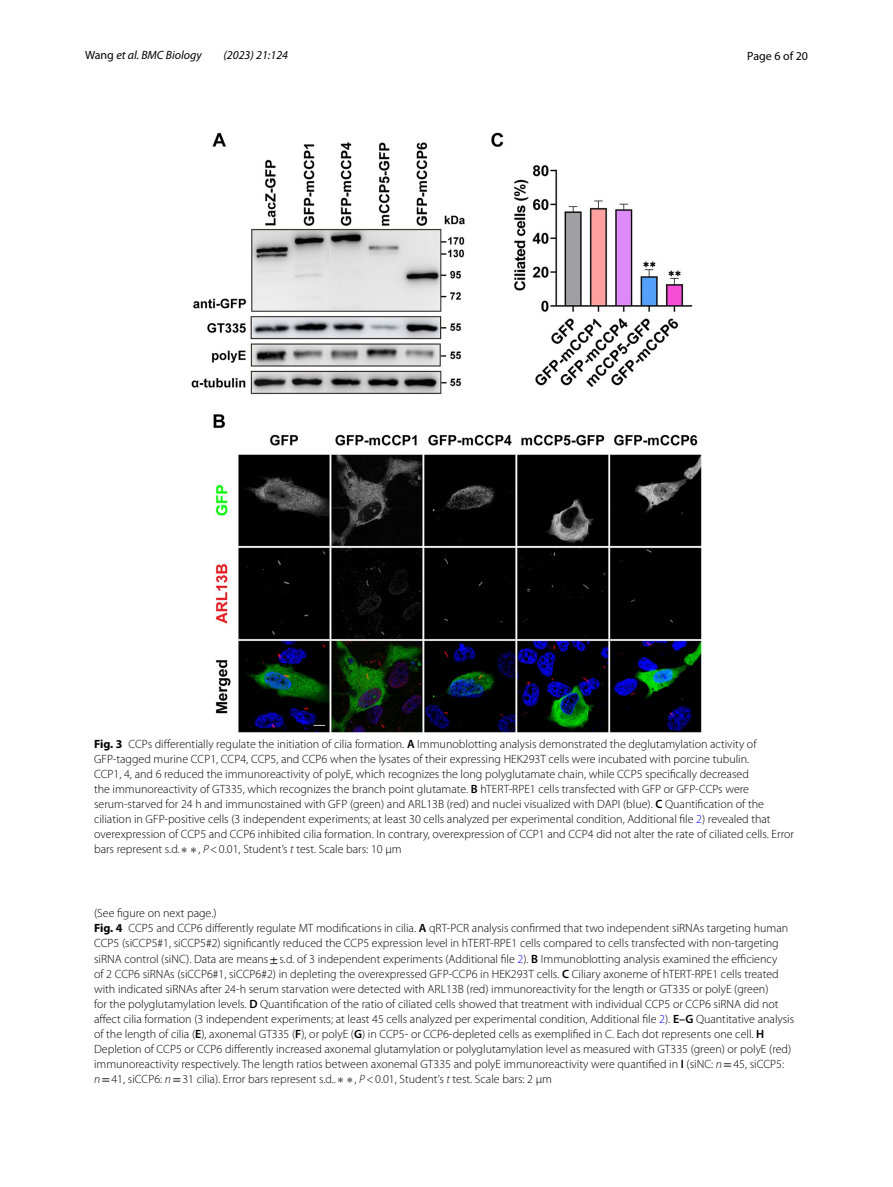
<style>
.page{position:relative;width:893px;height:1187px;background:#fff}
.page>*{position:absolute;margin:0;border:0;box-sizing:border-box;transform-origin:0 0}
.t1{font:300 12px/15px "Myriad Pro";color:#000}
.t2{font:italic 12px "Myriad Pro";color:#000}
.t3{font:12px "Myriad Pro";color:#000}
.s1{font-style:normal}
.s2{font-weight:700}
.s3{font-weight:600}
.s4{color:#00f}
.s5{font-family:"STIX";font-weight:400}
.s6{font-style:italic}
</style>
<div class="page">
<img style="left:191px;top:133px;width:511px;height:599px">
<p class="t2" style="left:85px;top:48px;width:118px"><span class="s1">Wang</span> et al. BMC Biology</p>
<p class="t2" style="left:224px;top:48px;width:66px">(2023) 21:124</p>
<p class="t3" style="left:747px;top:48px;width:62px">Page 6 of 20</p>
<p class="t1" style="left:94px;top:736px;width:701px"><span class="s2">Fig. 3</span> CCPs differentially regulate the initiation of cilia formation. <span class="s3">A</span> Immunoblotting analysis demonstrated the deglutamylation activity of GFP-tagged murine CCP1, CCP4, CCP5, and CCP6 when the lysates of their expressing HEK293T cells were incubated with porcine tubulin.<br>CCP1, 4, and 6 reduced the immunoreactivity of polyE, which recognizes the long polyglutamate chain, while CCP5 specifically decreased<br>the immunoreactivity of GT335, which recognizes the branch point glutamate. <span class="s3">B</span> hTERT-RPE1 cells transfected with GFP or GFP-CCPs were serum-starved for 24 h and immunostained with GFP (green) and ARL13B (red) and nuclei visualized with DAPI (blue). <span class="s3">C</span> Quantification of the ciliation in GFP-positive cells (3 independent experiments; at least 30 cells analyzed per experimental condition, Additional file <span class="s4">2</span>) revealed that overexpression of CCP5 and CCP6 inhibited cilia formation. In contrary, overexpression of CCP1 and CCP4 did not alter the rate of ciliated cells. Error bars represent s.d.<span class="s5">∗ ∗</span>, <span class="s6">P</span>&lt;0.01, Student’s <span class="s6">t</span> test. Scale bars: 10 µm</p>
<p class="t1" style="left:94px;top:906px;width:124px">(See figure on next page.)</p>
<p class="t1" style="left:94px;top:921px;width:702px"><span class="s2">Fig. 4</span> CCP5 and CCP6 differently regulate MT modifications in cilia. <span class="s3">A</span> qRT-PCR analysis confirmed that two independent siRNAs targeting human CCP5 (siCCP5#1, siCCP5#2) significantly reduced the CCP5 expression level in hTERT-RPE1 cells compared to cells transfected with non-targeting siRNA control (siNC). Data are means<span class="s5">±</span>s.d. of 3 independent experiments (Additional file <span class="s4">2</span>). <span class="s3">B</span> Immunoblotting analysis examined the efficiency<br>of 2 CCP6 siRNAs (siCCP6#1, siCCP6#2) in depleting the overexpressed GFP-CCP6 in HEK293T cells. <span class="s3">C</span> Ciliary axoneme of hTERT-RPE1 cells treated with indicated siRNAs after 24-h serum starvation were detected with ARL13B (red) immunoreactivity for the length or GT335 or polyE (green)<br>for the polyglutamylation levels. <span class="s3">D</span> Quantification of the ratio of ciliated cells showed that treatment with individual CCP5 or CCP6 siRNA did not affect cilia formation (3 independent experiments; at least 45 cells analyzed per experimental condition, Additional file <span class="s4">2</span>). <span class="s3">E–G</span> Quantitative analysis of the length of cilia (<span class="s3">E</span>), axonemal GT335 (<span class="s3">F</span>), or polyE (<span class="s3">G</span>) in CCP5- or CCP6-depleted cells as exemplified in C. Each dot represents one cell. <span class="s3">H </span>Depletion of CCP5 or CCP6 differently increased axonemal glutamylation or polyglutamylation level as measured with GT335 (green) or polyE (red) immunoreactivity respectively. The length ratios between axonemal GT335 and polyE immunoreactivity were quantified in <span class="s3">I</span> (siNC: <span class="s6">n</span><span class="s5">=</span>45, siCCP5: <span class="s6">n</span><span class="s5">=</span>41, siCCP6: <span class="s6">n</span><span class="s5">=</span>31 cilia). Error bars represent s.d..<span class="s5">∗ ∗</span>, <span class="s6">P</span>&lt;0.01, Student’s <span class="s6">t</span> test. Scale bars: 2 µm</p>
</div>
